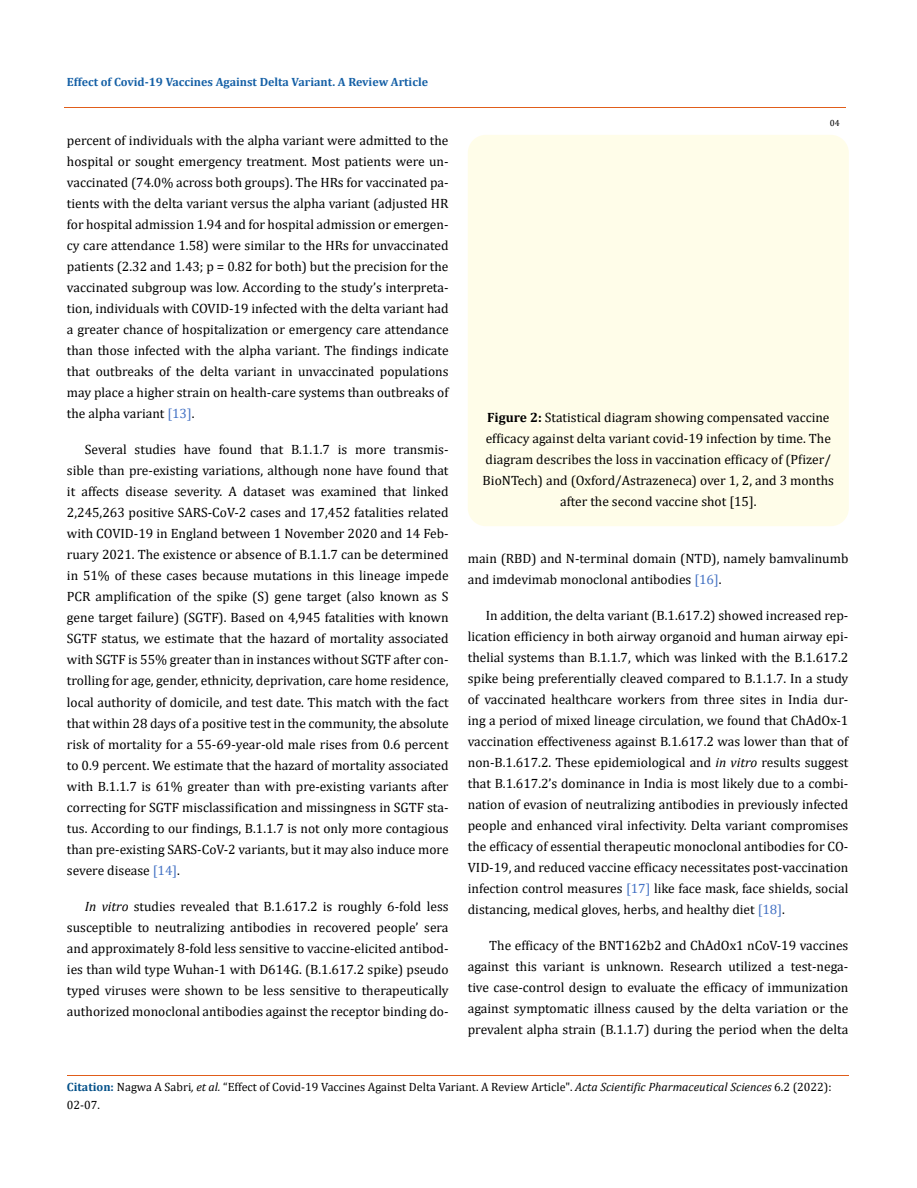
<style>
.page{position:relative;width:917px;height:1188px;background:#fff}
.page>*{position:absolute;margin:0;border:0;box-sizing:border-box;transform-origin:0 0}
.t1{font:13.5px/21px "Cambria";color:#000;text-align:justify}
.t2{font:12px/18px "Cambria";color:#000}
.t3{font:700 12px "Cambria";color:#1560a6}
.t4{font:9px "Cambria";color:#000}
.s1{color:#4472c4}
.s2{font-style:italic}
.s3{font-weight:700}
.s4{font-weight:700;color:#035089}
</style>
<div class="page">
<div style="left:468px;top:135px;width:380px;height:391px;background:#fffde9;border-radius:18px"></div>
<hr style="left:64px;top:108px;width:781px;height:1px;background:#e05d1a">
<hr style="left:67px;top:1076px;width:781px;height:1px;background:#e05d1a">
<p class="t3" style="left:67px;top:73px;width:362px">Effect of Covid-19 Vaccines Against Delta Variant. A Review Article</p>
<p class="t1" style="left:67px;top:130px;width:383px">percent of individuals with the alpha variant were admitted to the hospital or sought emergency treatment. Most patients were un&shy;vaccinated (74.0% across both groups). The HRs for vaccinated pa&shy;tients with the delta variant versus the alpha variant (adjusted HR for hospital admission 1.94 and for hospital admission or emergen&shy;cy care attendance 1.58) were similar to the HRs for unvaccinated patients (2.32 and 1.43; p = 0.82 for both) but the precision for the vaccinated subgroup was low. According to the study’s interpreta&shy;tion, individuals with COVID-19 infected with the delta variant had a greater chance of hospitalization or emergency care attendance than those infected with the alpha variant. The findings indicate that outbreaks of the delta variant in unvaccinated populations may place a higher strain on health-care systems than outbreaks of the alpha variant <span class="s1">[13]</span>.</p>
<p class="t1" style="left:67px;top:439px;width:383px;text-indent:18px">Several studies have found that B.1.1.7 is more transmis&shy;sible than pre-existing variations, although none have found that it affects disease severity. A dataset was examined that linked 2,245,263 positive SARS-CoV-2 cases and 17,452 fatalities related with COVID-19 in England between 1 November 2020 and 14 Feb&shy;ruary 2021. The existence or absence of B.1.1.7 can be determined in 51% of these cases because mutations in this lineage impede PCR amplification of the spike (S) gene target (also known as S gene target failure) (SGTF). Based on 4,945 fatalities with known SGTF status, we estimate that the hazard of mortality associated with SGTF is 55% greater than in instances without SGTF after con&shy;trolling for age, gender, ethnicity, deprivation, care home residence, local authority of domicile, and test date. This match with the fact that within 28 days of a positive test in the community, the absolute risk of mortality for a 55-69-year-old male rises from 0.6 percent to 0.9 percent. We estimate that the hazard of mortality associated with B.1.1.7 is 61% greater than with pre-existing variants after correcting for SGTF misclassification and missingness in SGTF sta&shy;tus. According to our findings, B.1.1.7 is not only more contagious than pre-existing SARS-CoV-2 variants, but it may also induce more severe disease <span class="s1">[14]</span>.</p>
<p class="t1" style="left:67px;top:895px;width:383px;text-indent:18px"><span class="s2">In vitro</span> studies revealed that B.1.617.2 is roughly 6-fold less susceptible to neutralizing antibodies in recovered people’ sera and approximately 8-fold less sensitive to vaccine-elicited antibod&shy;ies than wild type Wuhan-1 with D614G. (B.1.617.2 spike) pseudo typed viruses were shown to be less sensitive to therapeutically authorized monoclonal antibodies against the receptor binding do-</p>
<p class="t4" style="left:829px;top:118px;width:11px">04</p>
<p class="t1" style="left:482px;top:406px;width:353px;text-align:center"><span class="s3">Figure 2:</span> Statistical diagram showing compensated vaccine efficacy against delta variant covid-19 infection by time. The diagram describes the loss in vaccination efficacy of (Pfizer/ BioNTech) and (Oxford/Astrazeneca) over 1, 2, and 3 months after the second vaccine shot [15].</p>
<p class="t1" style="left:468px;top:547px;width:382px">main (RBD) and N-terminal domain (NTD), namely bamvalinumb and imdevimab monoclonal antibodies <span class="s1">[16]</span>.</p>
<p class="t1" style="left:468px;top:604px;width:382px;text-indent:18px">In addition, the delta variant (B.1.617.2) showed increased rep&shy;lication efficiency in both airway organoid and human airway epi&shy;thelial systems than B.1.1.7, which was linked with the B.1.617.2 spike being preferentially cleaved compared to B.1.1.7. In a study of vaccinated healthcare workers from three sites in India dur&shy;ing a period of mixed lineage circulation, we found that ChAdOx-1 vaccination effectiveness against B.1.617.2 was lower than that of non-B.1.617.2. These epidemiological and <span class="s2">in vitro</span> results suggest that B.1.617.2’s dominance in India is most likely due to a combi&shy;nation of evasion of neutralizing antibodies in previously infected people and enhanced viral infectivity. Delta variant compromises the efficacy of essential therapeutic monoclonal antibodies for CO-VID-19, and reduced vaccine efficacy necessitates post-vaccination infection control measures <span class="s1">[17]</span> like face mask, face shields, social distancing, medical gloves, herbs, and healthy diet <span class="s1">[18]</span>.</p>
<p class="t1" style="left:468px;top:934px;width:382px;text-indent:21px">The efficacy of the BNT162b2 and ChAdOx1 nCoV-19 vaccines against this variant is unknown. Research utilized a test-nega&shy;tive case-control design to evaluate the efficacy of immunization against symptomatic illness caused by the delta variation or the prevalent alpha strain (B.1.1.7) during the period when the delta</p>
<p class="t2" style="left:67px;top:1078px;width:766px"><span class="s4">Citation:</span> Nagwa A Sabri<span class="s2">, et al.</span> “Effect of Covid-19 Vaccines Against Delta Variant. A Review Article". <span class="s2">Acta Scientific Pharmaceutical Sciences</span> 6.2 (2022):<br>02-07.</p>
</div>
